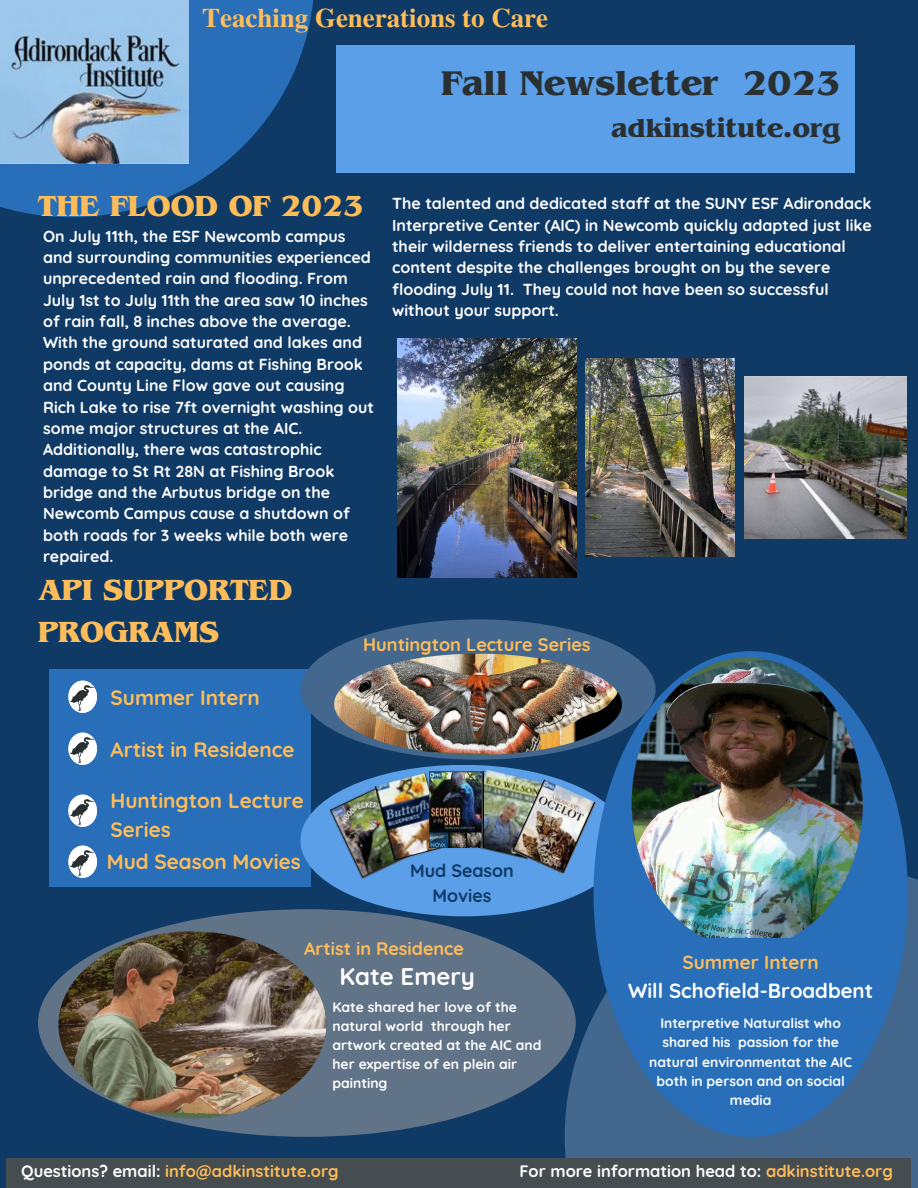
<style>
.page{position:relative;width:918px;height:1188px;background:#103a66}
.page>*{position:absolute;margin:0;border:0;box-sizing:border-box;transform-origin:0 0}
.t1{font:700 36px "Benguiat Pro ITC";color:#2a3032}
.t2{font:700 32.1px "Benguiat Pro ITC";color:#2a3032}
.t3{font:700 30.6px "Benguiat Pro ITC";color:#ffbd59}
.t4{font:700 27px "Benguiat Pro ITC";color:#2a3032}
.t5{font:700 26.85px "Te X Gyre Termes";color:#ffbd59}
.t6{font:700 26.1px "Benguiat Pro ITC";color:#2a3032}
.t7{font:700 24px "Quicksand";color:#fff}
.t8{font:700 20.7px/28.7px "Quicksand";color:#ffbd59}
.t9{font:700 20.4px "Quicksand";color:#fff}
.t10{font:700 18.9px "Quicksand";color:#ffbd59}
.t11{font:700 18.15px "Quicksand";color:#ffbd59}
.t12{font:700 18px "Quicksand";color:#ffbd59}
.t13{font:700 17.85px/24.9px "Quicksand";color:#103a66;text-align:center}
.t14{font:700 16.5px "Quicksand";color:#fff}
.t15{font:700 16.5px "Quicksand";color:#ffbd59}
.t16{font:700 15.9px/21.3px "Quicksand";color:#fff}
.t17{font:700 13.8px/19.2px "Quicksand";color:#fff;text-align:center}
.s1{color:#fff}
.s2{color:#ffbd59}
</style>
<div class="page">
<svg style="left:0;top:0;width:314px;height:217px;fill:#286eb8"></svg>
<div style="left:565px;top:867px;width:353px;height:321px;background:#44678d"></div>
<div style="left:50px;top:670px;width:261px;height:217px;background:#286eb8"></div>
<img style="left:68px;top:680px;width:28px;height:33px">
<img style="left:68px;top:732px;width:28px;height:33px">
<img style="left:68px;top:794px;width:28px;height:33px">
<img style="left:68px;top:845px;width:28px;height:33px">
<div style="left:38px;top:909px;width:538px;height:228px;background:#617387;border-radius:50%"></div>
<img style="left:0;top:0;width:189px;height:163px">
<img style="left:397px;top:339px;width:179px;height:238px">
<img style="left:745px;top:377px;width:162px;height:162px">
<img style="left:586px;top:359px;width:148px;height:198px">
<img style="left:50px;top:925px;width:277px;height:201px">
<div style="left:300px;top:765px;width:327px;height:151px;background:#5a9fe8;border-radius:50%"></div>
<img style="left:325px;top:786px;width:63px;height:98px">
<img style="left:368px;top:768px;width:61px;height:99px">
<img style="left:488px;top:765px;width:57px;height:89px">
<img style="left:420px;top:765px;width:68px;height:87px">
<img style="left:504px;top:775px;width:99px;height:108px">
<div style="left:300px;top:619px;width:356px;height:141px;background:#44678d;border-radius:50%"></div>
<img style="left:334px;top:653px;width:288px;height:107px">
<div style="left:7px;top:1158px;width:904px;height:30px;background:#464d50"></div>
<div style="left:594px;top:651px;width:314px;height:486px;background:#286eb8;border-radius:50%"></div>
<img style="left:627px;top:651px;width:247px;height:287px">
<div style="left:336px;top:45px;width:519px;height:127px;background:#5a9fe8"></div>
<p class="t5" style="left:202px;top:-3px;width:347px">Teaching Generations to Care</p>
<p class="t1" style="left:441px;top:70px;width:401px">Fall Newsletter 2023</p>
<p class="t4" style="left:611px;top:118px;width:231px">adkinstitute.org</p>
<p class="t2" style="left:535px;top:56px;width:314px">FALL NEWSLETTER</p>
<p class="t2" style="left:730px;top:82px;width:89px">2023</p>
<p class="t6" style="left:595px;top:124px;width:224px">adkinstitute.org</p>
<p class="t3" style="left:38px;top:195px;width:327px">THE FLOOD OF 2023</p>
<p class="t16" style="left:392px;top:193px;width:481px">The talented and dedicated staff at the SUNY ESF Adirondack Interpretive Center (AIC) in Newcomb quickly adapted just like their wilderness friends to deliver entertaining educational content despite the challenges brought on by the severe flooding July 11. They could not have been so successful without your support.</p>
<p class="t16" style="left:43px;top:225px;width:332px">On July 11th, the ESF Newcomb campus and surrounding communities experienced unprecedented rain and flooding. From July 1st to July 11th the area saw 10 inches of rain fall, 8 inches above the average.<br>With the ground saturated and lakes and ponds at capacity, dams at Fishing Brook and County Line Flow gave out causing Rich Lake to rise 7ft overnight washing out some major structures at the AIC.<br>Additionally, there was catastrophic damage to St Rt 28N at Fishing Brook bridge and the Arbutus bridge on the Newcomb Campus cause a shutdown of both roads for 3 weeks while both were repaired.</p>
<p class="t3" style="left:38px;top:579px;width:256px">API SUPPORTED</p>
<p class="t3" style="left:38px;top:621px;width:183px">PROGRAMS</p>
<p class="t8" style="left:111px;top:683px;width:151px">Summer Intern</p>
<p class="t8" style="left:111px;top:735px;width:185px">Artist in Residence</p>
<p class="t8" style="left:111px;top:786px;width:195px">Huntington Lecture<br>Series</p>
<p class="t8" style="left:107px;top:847px;width:195px">Mud Season Movies</p>
<p class="t11" style="left:363px;top:632px;width:229px">Huntington Lecture Series</p>
<p class="t13" style="left:410px;top:858px;width:105px">Mud Season<br>Movies</p>
<p class="t12" style="left:304px;top:937px;width:161px">Artist in Residence</p>
<p class="t7" style="left:339px;top:961px;width:137px">Kate Emery</p>
<p class="t17" style="left:333px;top:997px;width:210px;text-align:left">Kate shared her love of the natural world through her artwork created at the AIC and her expertise of en plein air painting</p>
<p class="t10" style="left:682px;top:951px;width:138px">Summer Intern</p>
<p class="t9" style="left:628px;top:977px;width:246px">Will Schofield-Broadbent</p>
<p class="t17" style="left:649px;top:1014px;width:204px">Interpretive Naturalist who shared his passion for the natural environmentat the AIC both in person and on social media</p>
<p class="t15" style="left:21px;top:1161px;width:319px"><span class="s1">Questions? email:</span> info@adkinstitute.org</p>
<p class="t14" style="left:519px;top:1161px;width:375px">For more information head to: <span class="s2">adkinstitute.org</span></p>
</div>
